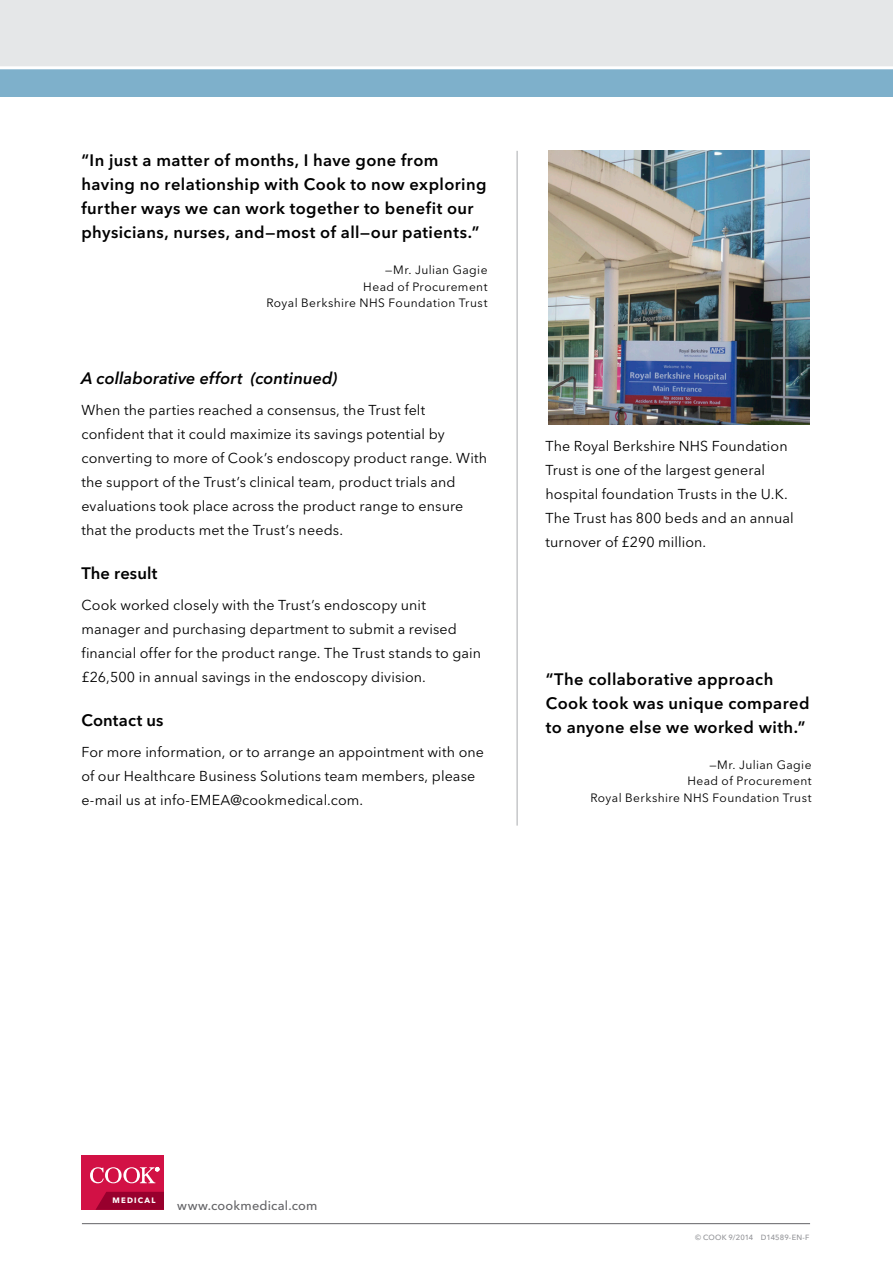
<style>
.page{position:relative;width:893px;height:1263px;background:#fff}
.page>*{position:absolute;margin:0;border:0;box-sizing:border-box;transform-origin:0 0}
.Wake_Forest_Quote{font:600 16.5px/24px "Avenir Next LT Pro";letter-spacing:.025em;color:#000}
.Paragraph_Style_6{font:italic 600 16.5px "Avenir Next LT Pro";letter-spacing:.005em;color:#000}
.Paragraph_Style_6-2{font:600 16.5px "Avenir Next LT Pro";letter-spacing:.01em;color:#000}
.BODY-Reg-9-12-blk100{font:14.25px/24px "Avenir Next LT Pro";letter-spacing:.01em;color:#000}
.Paragraph_Style_6_-A{font:14.25px/24px "Avenir Next LT Pro";letter-spacing:.005em;color:#000}
.WEBSITElogo-MED-85-8{font:500 12.75px "Avenir Next LT Pro";letter-spacing:.015em;color:#636366}
.Paragraph_Style_8{font:12px "Avenir Next LT Pro";letter-spacing:.035em;color:#000}
.t1{font:700 7.8px "Avenir Next LT Pro";letter-spacing:.155em;color:#fff}
.YEAR-CODE-MED-5-5-bl{font:500 7.5px "Avenir Next LT Pro";letter-spacing:.01em;color:#939498}
</style>
<div class="page">
<div style="left:0;top:0;width:893px;height:69px;background:#e5e7e8"></div>
<div style="left:0;top:69px;width:893px;height:27px;background:#7eb0cb"></div>
<hr style="left:82px;top:1223px;width:728px;height:1px;background:#636366">
<div style="left:82px;top:1156px;width:82px;height:54px;background:#d21145"></div>
<svg style="left:96px;top:1192px;width:68px;height:18px"></svg>
<svg style="left:90px;top:1167px;width:69px;height:16px"></svg>
<hr style="left:0;top:66px;width:893px;height:3px;background:#fff">
<hr style="left:516px;top:151px;width:2px;height:675px;background:#c6c7c9">
<img style="left:548px;top:151px;width:261px;height:274px">
<p class="Wake_Forest_Quote" style="left:81px;top:148px;width:407px">“In just a matter of months, I have gone from having no relationship with Cook to now exploring further ways we can work together to benefit our physicians, nurses, and—most of all—our patients.”</p>
<p class="Paragraph_Style_8" style="left:385px;top:263px;width:104px">—Mr. Julian Gagie</p>
<p class="Paragraph_Style_8" style="left:363px;top:279px;width:126px">Head of Procurement</p>
<p class="Paragraph_Style_8" style="left:266px;top:296px;width:223px">Royal Berkshire NHS Foundation Trust</p>
<p class="Paragraph_Style_6" style="left:81px;top:368px;width:258px">A collaborative effort (continued)</p>
<p class="BODY-Reg-9-12-blk100" style="left:81px;top:398px;width:407px">When the parties reached a consensus, the Trust felt confident that it could maximize its savings potential by converting to more of Cook’s endoscopy product range. With the support of the Trust’s clinical team, product trials and evaluations took place across the product range to ensure that the products met the Trust’s needs.</p>
<p class="Paragraph_Style_6-2" style="left:81px;top:563px;width:77px">The result</p>
<p class="BODY-Reg-9-12-blk100" style="left:81px;top:593px;width:401px">Cook worked closely with the Trust’s endoscopy unit manager and purchasing department to submit a revised financial offer for the product range. The Trust stands to gain £26,500 in annual savings in the endoscopy division.</p>
<p class="Paragraph_Style_6-2" style="left:81px;top:710px;width:84px">Contact us</p>
<p class="BODY-Reg-9-12-blk100" style="left:81px;top:740px;width:404px">For more information, or to arrange an appointment with one of our Healthcare Business Solutions team members, please e-mail us at info-EMEA@cookmedical.com.</p>
<p class="Paragraph_Style_6_-A" style="left:545px;top:434px;width:250px">The Royal Berkshire NHS Foundation Trust is one of the largest general hospital foundation Trusts in the U.K.<br>The Trust has 800 beds and an annual turnover of £290 million.</p>
<p class="Wake_Forest_Quote" style="left:546px;top:667px;width:265px">“The collaborative approach<br>Cook took was unique compared to anyone else we worked with.”</p>
<p class="Paragraph_Style_8" style="left:709px;top:757px;width:104px">—Mr. Julian Gagie</p>
<p class="Paragraph_Style_8" style="left:687px;top:774px;width:126px">Head of Procurement</p>
<p class="Paragraph_Style_8" style="left:590px;top:790px;width:223px">Royal Berkshire NHS Foundation Trust</p>
<p class="t1" style="left:113px;top:1196px;width:44px">MEDICAL</p>
<p class="WEBSITElogo-MED-85-8" style="left:177px;top:1198px;width:142px">www.cookmedical.com</p>
<p class="YEAR-CODE-MED-5-5-bl" style="left:695px;top:1233px;width:116px">© COOK 9/2014 D14589-EN-F</p>
</div>
